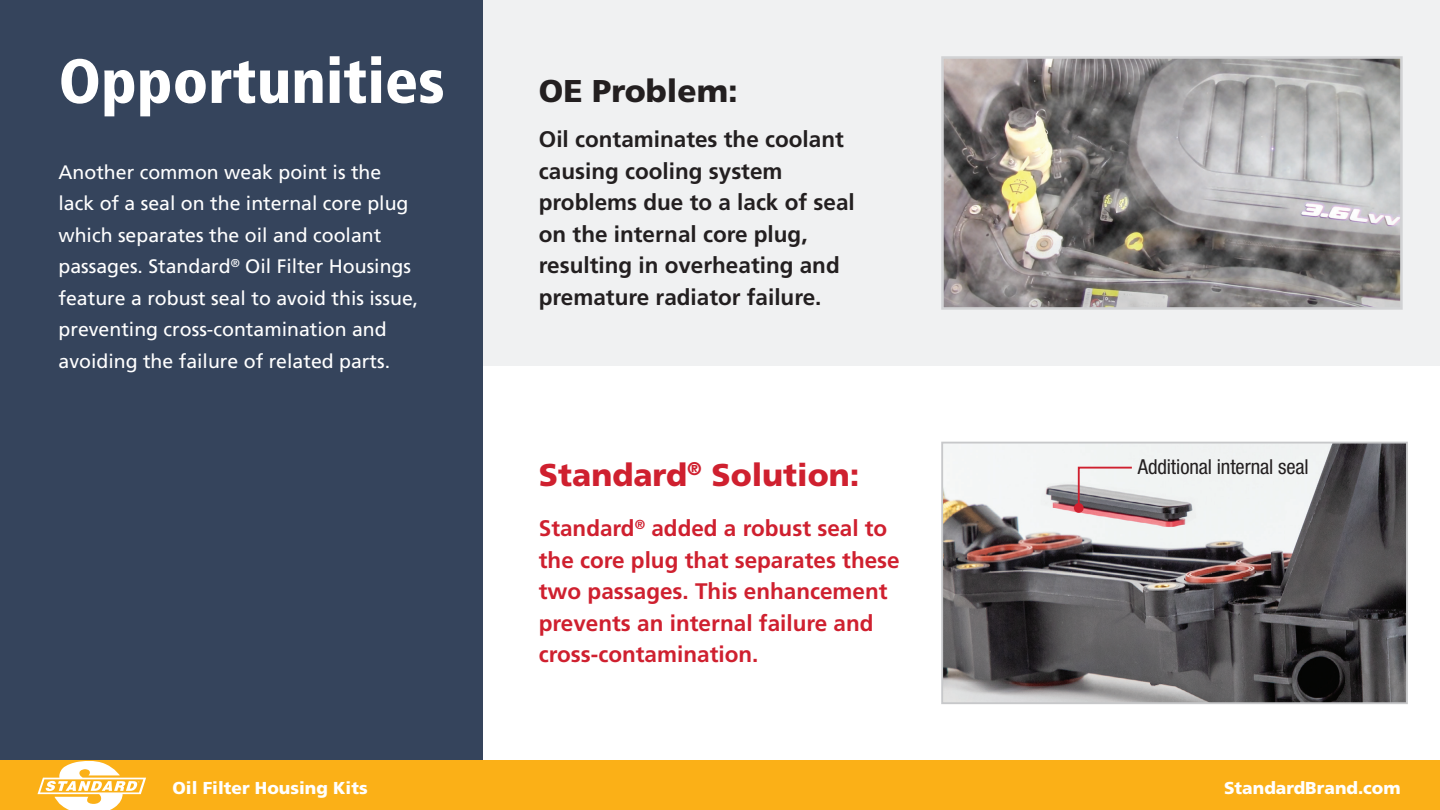
<style>
.page{position:relative;width:1440px;height:810px;background:#fff}
.page>*{position:absolute;margin:0;border:0;box-sizing:border-box;transform-origin:0 0}
.t1{font:900 condensed 62.25px "Frutiger LT Std";color:#fff}
.t2{font:900 31.5px "Frutiger LT Std";color:#cf202f}
.t3{font:900 31.5px "Frutiger LT Std";color:#231f20}
.t4{font:700 22.5px/31.5px "Frutiger LT Std";color:#231f20}
.t5{font:700 22.5px/31.5px "Frutiger LT Std";color:#cf202f}
.t6{font:condensed 20.62px "Helvetica Neue LT Std";letter-spacing:-.005em;color:#231f20}
.t7{font:19.5px/31.5px "Frutiger LT Std";color:#fff}
.t8{font:900 17.25px "Frutiger LT Std";color:#fff}
</style>
<div class="page">
<div style="left:0;top:0;width:483px;height:810px;background:#35445c"></div>
<div style="left:0;top:761px;width:1440px;height:49px;background:#fbb017"></div>
<svg style="left:38px;top:760px;width:108px;height:50px"></svg>
<div style="left:483px;top:0;width:957px;height:365px;background:#f0f1f2"></div>
<img style="left:945px;top:60px;width:454px;height:246px">
<div style="left:941px;top:56px;width:462px;height:254px;border:3px solid #d1d2d4"></div>
<img style="left:944px;top:445px;width:461px;height:256px">
<div style="left:941px;top:442px;width:467px;height:262px;border:2px solid #c7c8ca"></div>
<svg style="left:1077px;top:466px;width:57px;height:44px"></svg>
<div style="left:1074px;top:503px;width:10px;height:10px;background:#cf202f;border-radius:50%"></div>
<h1 class="t1" style="left:58px;top:44px;width:388px">Opportunities</h1>
<p class="t7" style="left:58px;top:156px;width:361px">Another common weak point is the lack of a seal on the internal core plug which separates the oil and coolant passages. Standard<sup>®</sup> Oil Filter Housings feature a robust seal to avoid this issue, preventing cross-contamination and avoiding the failure of related parts.</p>
<h2 class="t3" style="left:539px;top:72px;width:201px">OE Problem:</h2>
<p class="t4" style="left:539px;top:124px;width:317px">Oil contaminates the coolant causing cooling system problems due to a lack of seal on the internal core plug, resulting in overheating and premature radiator failure.</p>
<h2 class="t2" style="left:539px;top:456px;width:322px">Standard<sup>®</sup> Solution:</h2>
<p class="t5" style="left:539px;top:513px;width:362px">Standard<sup>®</sup> added a robust seal to the core plug that separates these two passages. This enhancement prevents an internal failure and cross-contamination.</p>
<p class="t6" style="left:1138px;top:455px;width:172px">Additional internal seal</p>
<p class="t8" style="left:172px;top:777px;width:197px">Oil Filter Housing Kits</p>
<p class="t8" style="left:1224px;top:777px;width:178px">StandardBrand.com</p>
</div>
